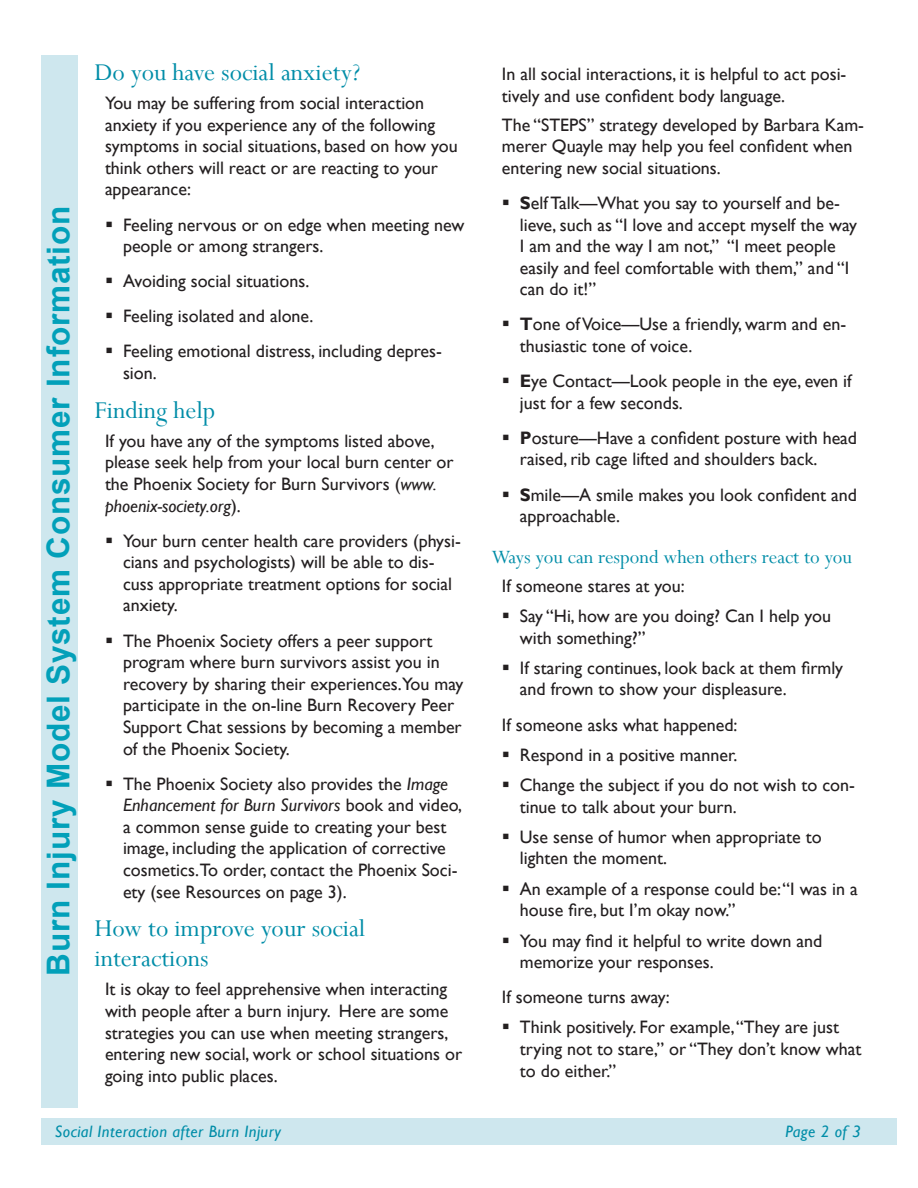
<style>
.page{position:relative;width:918px;height:1188px;background:#fff}
.page>*{position:absolute;margin:0;border:0;box-sizing:border-box;transform-origin:0 0}
.Front_sidebar_Series{font:700 31.5px "Arial";letter-spacing:.025em;color:#02a0b9}
.Subhead_1{font:27px/30px "Perpetua";color:#008da8}
.Subhead_2{font:21px "Perpetua";color:#008da8}
.Bullet_1{font:18px/21.6px "Gill Sans";color:#231f20}
.Body_text{font:18px/21.6px "Gill Sans";color:#231f20}
.footer_text{font:italic 16.5px "Gill Sans";letter-spacing:.025em;color:#008da8}
.s1{font-style:italic}
.s2{font-weight:700}
</style>
<div class="page">
<div style="left:41px;top:1118px;width:856px;height:27px;background:#cee7ee"></div>
<div style="left:41px;top:55px;width:37px;height:1053px;background:#cee7ee"></div>
<p class="Front_sidebar_Series" style="left:37px;top:976px;width:771px;rotate:-90deg">Burn Injury Model System Consumer Information</p>
<p class="Subhead_1" style="left:94px;top:57px;width:267px">Do you have social anxiety?</p>
<p class="Body_text" style="left:105px;top:93px;width:354px">You may be suffering from social interaction anxiety if you experience any of the following symptoms in social situations, based on how you think others will react or are reacting to your appearance:</p>
<p class="Bullet_1" style="left:123px;top:214px;width:343px">Feeling nervous or on edge when meeting new people or among strangers.</p>
<p class="Bullet_1" style="left:123px;top:271px;width:188px">Avoiding social situations.</p>
<p class="Bullet_1" style="left:123px;top:306px;width:192px">Feeling isolated and alone.</p>
<p class="Bullet_1" style="left:123px;top:341px;width:320px">Feeling emotional distress, including depres&shy;sion.</p>
<p class="Subhead_1" style="left:94px;top:394px;width:122px">Finding help</p>
<p class="Body_text" style="left:105px;top:430px;width:350px">If you have any of the symptoms listed above, please seek help from your local burn center or the Phoenix Society for Burn Survivors (<span class="s1">www. phoenix-society.org</span>).</p>
<p class="Bullet_1" style="left:123px;top:530px;width:339px">Your burn center health care providers (physi&shy;cians and psychologists) will be able to dis&shy;cuss appropriate treatment options for social anxiety.</p>
<p class="Bullet_1" style="left:123px;top:630px;width:342px">The Phoenix Society offers a peer support program where burn survivors assist you in recovery by sharing their experiences.You may participate in the on-line Burn Recovery Peer Support Chat sessions by becoming a member of the Phoenix Society.</p>
<p class="Bullet_1" style="left:123px;top:773px;width:340px">The Phoenix Society also provides the <span class="s1">Image Enhancement for Burn Survivors</span> book and video, a common sense guide to creating your best image, including the application of corrective cosmetics.To order, contact the Phoenix Soci&shy;ety (see Resources on page 3).</p>
<p class="Subhead_1" style="left:94px;top:913px;width:272px">How to improve your social interactions</p>
<p class="Body_text" style="left:105px;top:979px;width:359px">It is okay to feel apprehensive when interacting with people after a burn injury. Here are some strategies you can use when meeting strangers, entering new social, work or school situations or going into public places.</p>
<p class="footer_text" style="left:55px;top:1122px;width:228px">Social Interaction after Burn Injury</p>
<p class="Body_text" style="left:502px;top:63px;width:346px">In all social interactions, it is helpful to act posi&shy;tively and use confident body language.</p>
<p class="Body_text" style="left:502px;top:114px;width:364px">The “STEPS” strategy developed by Barbara Kam&shy;merer Quayle may help you feel confident when entering new social situations.</p>
<p class="Bullet_1" style="left:520px;top:192px;width:339px"><span class="s2">S</span>elf Talk—What you say to yourself and be&shy;lieve, such as “I love and accept myself the way I am and the way I am not,” “I meet people easily and feel comfortable with them,” and “I can do it!”</p>
<p class="Bullet_1" style="left:520px;top:314px;width:328px"><span class="s2">T</span>one of Voice—Use a friendly, warm and en&shy;thusiastic tone of voice.</p>
<p class="Bullet_1" style="left:520px;top:371px;width:333px"><span class="s2">E</span>ye Contact—Look people in the eye, even if just for a few seconds.</p>
<p class="Bullet_1" style="left:520px;top:427px;width:339px"><span class="s2">P</span>osture—Have a confident posture with head raised, rib cage lifted and shoulders back.</p>
<p class="Bullet_1" style="left:520px;top:484px;width:339px"><span class="s2">S</span>mile—A smile makes you look confident and approachable.</p>
<p class="Subhead_2" style="left:491px;top:543px;width:362px">Ways you can respond when others react to you</p>
<p class="Body_text" style="left:502px;top:575px;width:184px">If someone stares at you:</p>
<p class="Bullet_1" style="left:520px;top:605px;width:313px">Say “Hi, how are you doing? Can I help you with something?”</p>
<p class="Bullet_1" style="left:520px;top:657px;width:325px">If staring continues, look back at them firmly and frown to show your displeasure.</p>
<p class="Body_text" style="left:502px;top:714px;width:237px">If someone asks what happened:</p>
<p class="Bullet_1" style="left:520px;top:744px;width:219px">Respond in a positive manner.</p>
<p class="Bullet_1" style="left:520px;top:774px;width:337px">Change the subject if you do not wish to con&shy;tinue to talk about your burn.</p>
<p class="Bullet_1" style="left:520px;top:826px;width:303px">Use sense of humor when appropriate to lighten the moment.</p>
<p class="Bullet_1" style="left:520px;top:878px;width:339px">An example of a response could be: “I was in a house fire, but I’m okay now.”</p>
<p class="Bullet_1" style="left:520px;top:930px;width:304px">You may find it helpful to write down and memorize your responses.</p>
<p class="Body_text" style="left:502px;top:987px;width:169px">If someone turns away:</p>
<p class="Bullet_1" style="left:520px;top:1017px;width:343px">Think positively. For example, “They are just trying not to stare,” or “They don’t know what to do either.”</p>
<p class="footer_text" style="left:785px;top:1122px;width:77px">Page 2 of 3</p>
</div>
